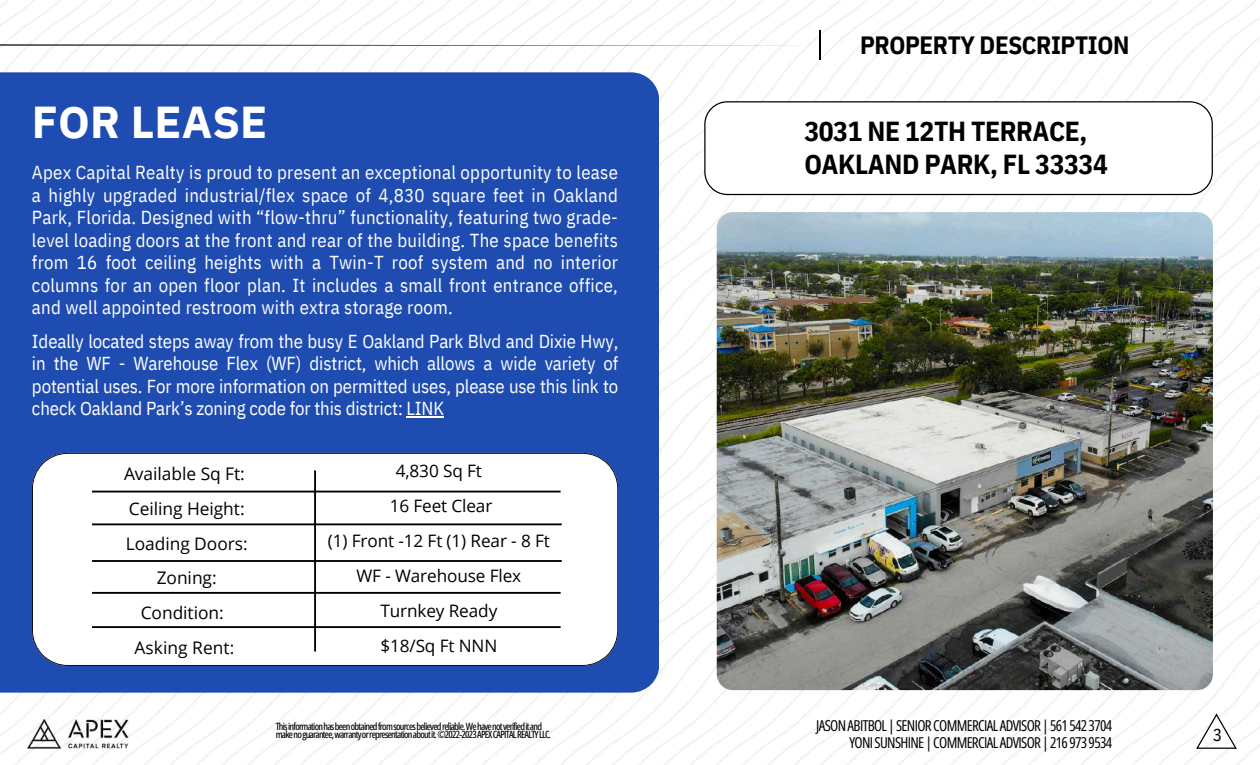
<style>
.page{position:relative;width:1260px;height:765px;background:#fff}
.page>*{position:absolute;margin:0;border:0;box-sizing:border-box;transform-origin:0 0}
.t1{font:700 44.62px "IBM Plex Sans";color:#fff}
.t2{font:700 27.5px/33px "IBM Plex Sans Cond";letter-spacing:-.015em;color:#000}
.t3{font:700 25px "IBM Plex Sans Cond";letter-spacing:-.015em;color:#000}
.t4{font:18.75px/22.5px "IBM Plex Sans Cond";letter-spacing:.005em;color:#fff;text-align:justify}
.t5{font:17.5px "IBM Plex Sans Cond";color:#000}
.t6{font:17.38px/34.8px "Open Sans";color:#000;text-align:center}
.t7{font:17.12px/35px "Open Sans";letter-spacing:-.005em;color:#000;text-align:center}
.t8{font:15px/16.9px "Open Sans Condensed";letter-spacing:-.045em;color:#000;text-align:right}
.t9{font:500 10px/8.5px "Open Sans Condensed";letter-spacing:-.07em;color:#000}
</style>
<div class="page">
<img style="left:0;top:0;width:1260px;height:765px">
<svg style="left:0;top:31px;width:821px;height:28px"></svg>
<img style="left:23px;top:719px;width:112px;height:29px">
<div style="left:0;top:72px;width:659px;height:621px;background:#1e4cb1"></div>
<svg style="left:704px;top:101px;width:509px;height:94px"></svg>
<svg style="left:1190px;top:713px;width:47px;height:36px"></svg>
<svg style="left:32px;top:453px;width:586px;height:213px"></svg>
<hr style="left:92px;top:491px;width:469px;height:2px;background:#000">
<hr style="left:92px;top:523px;width:470px;height:2px;background:#000">
<hr style="left:92px;top:592px;width:469px;height:2px;background:#000">
<hr style="left:92px;top:626px;width:469px;height:2px;background:#000">
<hr style="left:314px;top:470px;width:2px;height:182px;background:#000">
<img style="left:717px;top:212px;width:496px;height:478px;border-radius:16px">
<hr style="left:407px;top:416px;width:37px;height:2px;background:#fff">
<hr style="left:92px;top:560px;width:470px;height:2px;background:#000">
<h1 class="t1" style="left:32px;top:93px;width:237px">FOR LEASE</h1>
<p class="t4" style="left:32px;top:161px;width:587px">Apex Capital Realty is proud to present an exceptional opportunity to lease a highly upgraded industrial/flex space of 4,830 square feet in Oakland Park, Florida. Designed with “flow-thru” functionality, featuring two grade&shy;level loading doors at the front and rear of the building. The space benefits from 16 foot ceiling heights with a Twin-T roof system and no interior columns for an open floor plan. It includes a small front entrance office, and well appointed restroom with extra storage room.</p>
<p class="t4" style="left:32px;top:330px;width:588px">Ideally located steps away from the busy E Oakland Park Blvd and Dixie Hwy, in the WF - Warehouse Flex (WF) district, which allows a wide variety of potential uses. For more information on permitted uses, please use this link to check Oakland Park’s zoning code for this district: LINK</p>
<p class="t6" style="left:124px;top:456px;width:125px">Available Sq Ft:<br>Ceiling Height:<br>Loading Doors:<br>Zoning:<br>Condition:<br>Asking Rent:</p>
<p class="t7" style="left:328px;top:453px;width:224px">4,830 Sq Ft<br>16 Feet Clear<br>(1) Front -12 Ft (1) Rear - 8 Ft<br>WF - Warehouse Flex<br>Turnkey Ready<br>$18/Sq Ft NNN</p>
<h3 class="t3" style="left:860px;top:29px;width:271px">PROPERTY DESCRIPTION</h3>
<h2 class="t2" style="left:804px;top:114px;width:305px">3031 NE 12TH TERRACE,<br>OAKLAND PARK, FL 33334</h2>
<p class="t9" style="left:276px;top:722px;width:277px">Thisinformationhasbeenobtainedfromsourcesbelievedreliable.Wehavenotverifieditand makenoguarantee,warrantyorrepresentationaboutit.©2022-2023APEXCAPITALREALTYLLC.</p>
<p class="t8" style="left:816px;top:717px;width:298px">JASONABITBOL|SENIORCOMMERCIALADVISOR|5615423704<br>YONISUNSHINE|COMMERCIALADVISOR|2169739534</p>
<p class="t5" style="left:1213px;top:723px;width:11px">3</p>
</div>
